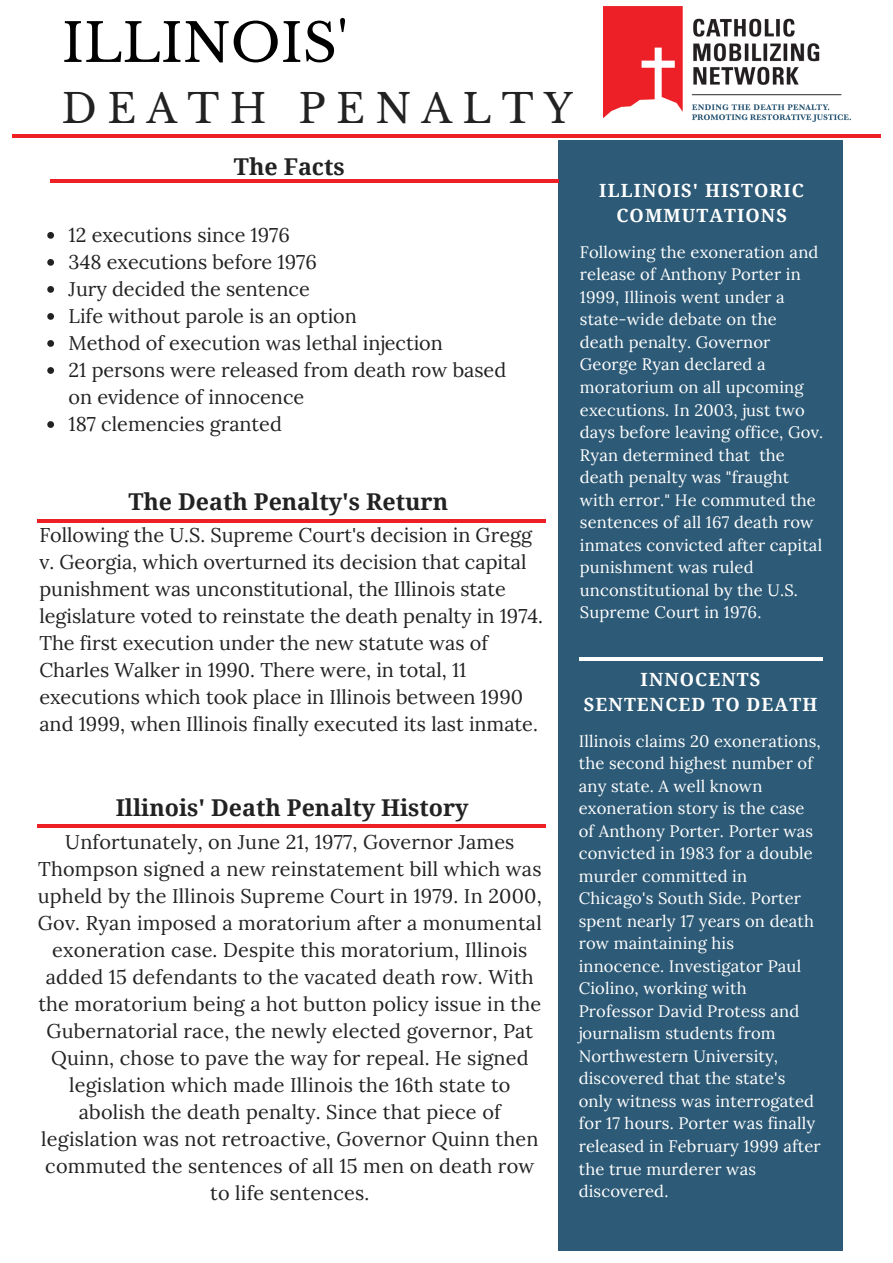
<style>
.page{position:relative;width:893px;height:1263px;background:#fff}
.page>*{position:absolute;margin:0;border:0;box-sizing:border-box;transform-origin:0 0}
.t1{font:52.95px "Libre Baskerville";color:#000}
.t2{font:39.75px "Libre Baskerville";letter-spacing:.26em;color:#222}
.t3{font:700 23.25px "Droid Serif";color:#222}
.t4{font:19.8px/27px "Lora";color:#222}
.t5{font:700 18.15px/24.8px "Droid Serif";letter-spacing:.06em;color:#fff;text-align:center}
.t6{font:16.5px/22.5px "Lora";letter-spacing:.01em;color:#fff}
</style>
<div class="page">
<hr style="left:12px;top:134px;width:868px;height:3px;background:#ed2026">
<div style="left:558px;top:141px;width:285px;height:1110px;background:#2d5a76"></div>
<hr style="left:579px;top:658px;width:243px;height:3px;background:#fff">
<svg style="left:47px;top:232px;width:7px;height:7px"></svg>
<svg style="left:47px;top:259px;width:7px;height:7px"></svg>
<svg style="left:47px;top:286px;width:7px;height:7px"></svg>
<svg style="left:47px;top:313px;width:7px;height:7px"></svg>
<svg style="left:47px;top:340px;width:7px;height:7px"></svg>
<svg style="left:47px;top:367px;width:7px;height:7px"></svg>
<svg style="left:47px;top:421px;width:7px;height:7px"></svg>
<hr style="left:37px;top:519px;width:509px;height:3px;background:#ed2026">
<hr style="left:50px;top:179px;width:508px;height:3px;background:#ed2026">
<hr style="left:37px;top:824px;width:509px;height:4px;background:#ed2026">
<img style="left:604px;top:7px;width:247px;height:116px">
<h1 class="t1" style="left:62px;top:11px;width:288px">ILLINOIS'</h1>
<h2 class="t2" style="left:62px;top:84px;width:513px">DEATH PENALTY</h2>
<p class="t3" style="left:234px;top:153px;width:112px">The Facts</p>
<p class="t4" style="left:69px;top:221px;width:439px">12 executions since 1976<br>348 executions before 1976<br>Jury decided the sentence<br>Life without parole is an option<br>Method of execution was lethal injection<br>21 persons were released from death row based on evidence of innocence<br>187 clemencies granted</p>
<p class="t3" style="left:128px;top:488px;width:321px">The Death Penalty's Return</p>
<p class="t4" style="left:39px;top:521px;width:505px">Following the U.S. Supreme Court's decision in Gregg v. Georgia, which overturned its decision that capital punishment was unconstitutional, the Illinois state legislature voted to reinstate the death penalty in 1974.<br>The first execution under the new statute was of Charles Walker in 1990. There were, in total, 11 executions which took place in Illinois between 1990 and 1999, when Illinois finally executed its last inmate.</p>
<p class="t3" style="left:116px;top:795px;width:354px">Illinois' Death Penalty History</p>
<p class="t4" style="left:38px;top:828px;width:505px;text-align:center">Unfortunately, on June 21, 1977, Governor James Thompson signed a new reinstatement bill which was upheld by the Illinois Supreme Court in 1979. In 2000, Gov. Ryan imposed a moratorium after a monumental exoneration case. Despite this moratorium, Illinois added 15 defendants to the vacated death row. With the moratorium being a hot button policy issue in the Gubernatorial race, the newly elected governor, Pat Quinn, chose to pave the way for repeal. He signed legislation which made Illinois the 16th state to abolish the death penalty. Since that piece of legislation was not retroactive, Governor Quinn then commuted the sentences of all 15 men on death row to life sentences.</p>
<p class="t5" style="left:599px;top:178px;width:206px">ILLINOIS' HISTORIC<br>COMMUTATIONS</p>
<p class="t6" style="left:580px;top:241px;width:245px">Following the exoneration and release of Anthony Porter in<br>1999, Illinois went under a state-wide debate on the death penalty. Governor<br>George Ryan declared a moratorium on all upcoming executions. In 2003, just two days before leaving office, Gov.<br>Ryan determined that the death penalty was "fraught with error." He commuted the sentences of all 167 death row inmates convicted after capital punishment was ruled unconstitutional by the U.S.<br>Supreme Court in 1976.</p>
<p class="t5" style="left:584px;top:667px;width:235px">INNOCENTS<br>SENTENCED TO DEATH</p>
<p class="t6" style="left:579px;top:729px;width:243px">Illinois claims 20 exonerations, the second highest number of any state. A well known exoneration story is the case of Anthony Porter. Porter was convicted in 1983 for a double murder committed in<br>Chicago's South Side. Porter spent nearly 17 years on death row maintaining his innocence. Investigator Paul<br>Ciolino, working with<br>Professor David Protess and journalism students from<br>Northwestern University, discovered that the state's only witness was interrogated for 17 hours. Porter was finally released in February 1999 after the true murderer was discovered.</p>
</div>
